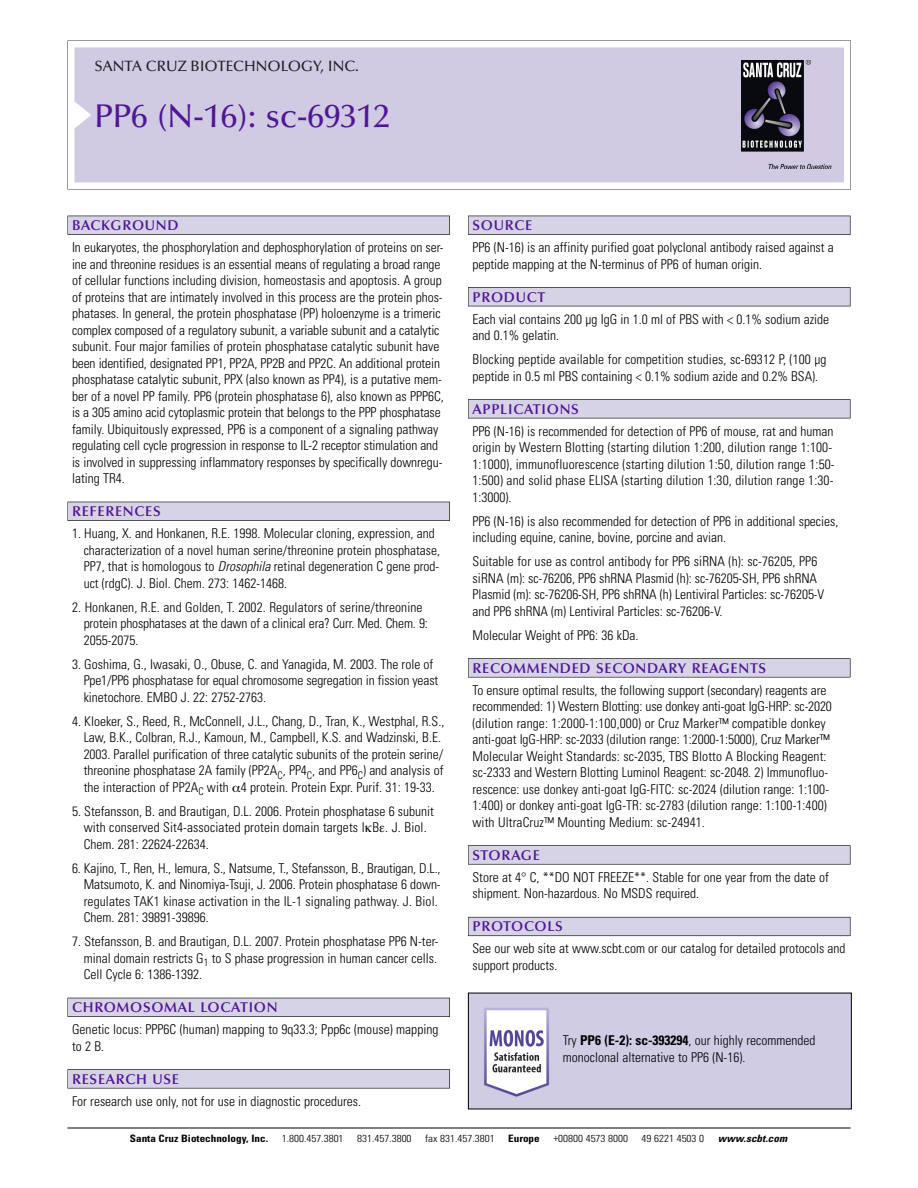
<style>
.page{position:relative;width:918px;height:1188px;background:#fff}
.page>*{position:absolute;margin:0;border:0;box-sizing:border-box;transform-origin:0 0}
.t1{font:500 33px "Optima";color:#511695}
.t2{font:500 15px "Optima";color:#231f20}
.t3{font:600 14.25px "Optima";letter-spacing:.05em;color:#511695}
.t4{font:300 condensed 13.5px/16.5px "Univers";color:#000}
.t5{font:300 condensed 10.2px "Univers";color:#000;scale:1.1 1}
.t6{font:700 condensed 10.2px "Univers";color:#000;scale:1.1 1}
.t7{font:italic 700 condensed 10.2px "Univers";letter-spacing:.005em;color:#000;scale:1.1 1}
.s1{font-style:italic}
.s2{font-weight:700}
</style>
<div class="page">
<svg style="left:68px;top:40px;width:783px;height:149px"></svg>
<div style="left:74px;top:47px;width:770px;height:135px;background:#d1cae3"></div>
<img style="left:741px;top:60px;width:90px;height:108px">
<div style="left:68px;top:216px;width:382px;height:19px;background:#525155"></div>
<div style="left:68px;top:216px;width:381px;height:18px;background:#d7d3e7"></div>
<div style="left:68px;top:502px;width:382px;height:19px;background:#515055"></div>
<div style="left:68px;top:502px;width:381px;height:18px;background:#d7d3e7"></div>
<div style="left:68px;top:998px;width:382px;height:19px;background:#525158"></div>
<div style="left:68px;top:998px;width:381px;height:18px;background:#d7d3e7"></div>
<div style="left:68px;top:1069px;width:382px;height:19px;background:#575759"></div>
<div style="left:68px;top:1070px;width:381px;height:18px;background:#d7d3e7"></div>
<div style="left:468px;top:216px;width:382px;height:19px;background:#525155"></div>
<div style="left:468px;top:216px;width:382px;height:18px;background:#d7d3e7"></div>
<div style="left:468px;top:287px;width:382px;height:19px;background:#525155"></div>
<div style="left:468px;top:288px;width:382px;height:18px;background:#d7d3e7"></div>
<div style="left:468px;top:399px;width:382px;height:19px;background:#545357"></div>
<div style="left:468px;top:400px;width:382px;height:18px;background:#d7d3e7"></div>
<div style="left:468px;top:658px;width:382px;height:19px;background:#575759"></div>
<div style="left:468px;top:659px;width:382px;height:18px;background:#d7d3e7"></div>
<svg style="left:468px;top:845px;width:382px;height:20px"></svg>
<div style="left:468px;top:846px;width:382px;height:18px;background:#d7d3e7"></div>
<div style="left:468px;top:917px;width:382px;height:19px;background:#66646e"></div>
<div style="left:468px;top:917px;width:382px;height:18px;background:#d7d3e7"></div>
<hr style="left:68px;top:1128px;width:782px;height:1px;background:#000">
<img style="left:470px;top:995px;width:380px;height:112px">
<p class="t2" style="left:94px;top:61px;width:266px">SANTA CRUZ BIOTECHNOLOGY, INC.</p>
<h1 class="t1" style="left:94px;top:103px;width:297px">PP6 (N-16): sc-69312</h1>
<p class="t3" style="left:72px;top:219px;width:108px">BACKGROUND</p>
<p class="t4" style="left:72px;top:240px;width:373px">In eukaryotes, the phosphorylation and dephosphorylation of proteins on ser&shy;ine and threonine residues is an essential means of regulating a broad range of cellular functions including division, homeostasis and apoptosis. A group of proteins that are intimately involved in this process are the protein phos&shy;phatases. In general, the protein phosphatase (PP) holoenzyme is a trimeric complex composed of a regulatory subunit, a variable subunit and a catalytic subunit. Four major families of protein phosphatase catalytic subunit have been identified, designated PP1, PP2A, PP2B and PP2C. An additional protein phosphatase catalytic subunit, PPX (also known as PP4), is a putative mem&shy;ber of a novel PP family. PP6 (protein phosphatase 6), also known as PPP6C, is a 305 amino acid cytoplasmic protein that belongs to the PPP phosphatase family. Ubiquitously expressed, PP6 is a component of a signaling pathway regulating cell cycle progression in response to IL-2 receptor stimulation and is involved in suppressing inflammatory responses by specifically downregu&shy;lating TR4.</p>
<p class="t3" style="left:72px;top:506px;width:90px">REFERENCES</p>
<p class="t4" style="left:84px;top:526px;width:358px;text-indent:-12px">1. Huang, X. and Honkanen, R.E. 1998. Molecular cloning, expression, and characterization of a novel human serine/threonine protein phosphatase, PP7, that is homologous to <span class="s1">Drosophila</span> retinal degeneration C gene prod&shy;uct (rdgC). J. Biol. Chem. 273: 1462-1468.</p>
<p class="t4" style="left:84px;top:600px;width:346px;text-indent:-12px">2. Honkanen, R.E. and Golden, T. 2002. Regulators of serine/threonine protein phosphatases at the dawn of a clinical era? Curr. Med. Chem. 9:<br>2055-2075.</p>
<p class="t4" style="left:84px;top:657px;width:356px;text-indent:-12px">3. Goshima, G., Iwasaki, O., Obuse, C. and Yanagida, M. 2003. The role of<br>Ppe1/PP6 phosphatase for equal chromosome segregation in fission yeast kinetochore. EMBO J. 22: 2752-2763.</p>
<p class="t4" style="left:84px;top:714px;width:362px;text-indent:-12px">4. Kloeker, S., Reed, R., McConnell, J.L., Chang, D., Tran, K., Westphal, R.S., Law, B.K., Colbran, R.J., Kamoun, M., Campbell, K.S. and Wadzinski, B.E.<br>2003. Parallel purification of three catalytic subunits of the protein serine/ threonine phosphatase 2A family (PP2A<sub>C</sub>, PP4<sub>C</sub>, and PP6<sub>C</sub>) and analysis of the interaction of PP2A<sub>C</sub> with 4 protein. Protein Expr. Purif. 31: 19-33.</p>
<p class="t4" style="left:84px;top:804px;width:352px;text-indent:-12px">5. Stefansson, B. and Brautigan, D.L. 2006. Protein phosphatase 6 subunit with conserved Sit4-associated protein domain targets I B . J. Biol.<br>Chem. 281: 22624-22634.</p>
<p class="t4" style="left:84px;top:861px;width:359px;text-indent:-12px">6. Kajino, T., Ren, H., Iemura, S., Natsume, T., Stefansson, B., Brautigan, D.L., Matsumoto, K. and Ninomiya-Tsuji, J. 2006. Protein phosphatase 6 down&shy;regulates TAK1 kinase activation in the IL-1 signaling pathway. J. Biol.<br>Chem. 281: 39891-39896.</p>
<p class="t4" style="left:84px;top:934px;width:356px;text-align:justify;text-indent:-12px">7. Stefansson, B. and Brautigan, D.L. 2007. Protein phosphatase PP6 N-ter&shy;minal domain restricts G<sub>1</sub> to S phase progression in human cancer cells.<br>Cell Cycle 6: 1386-1392.</p>
<p class="t3" style="left:72px;top:1002px;width:207px">CHROMOSOMAL LOCATION</p>
<p class="t4" style="left:72px;top:1022px;width:368px">Genetic locus: PPP6C (human) mapping to 9q33.3; Ppp6c (mouse) mapping to 2 B.</p>
<p class="t3" style="left:72px;top:1073px;width:109px">RESEARCH USE</p>
<p class="t4" style="left:72px;top:1094px;width:290px">For research use only, not for use in diagnostic procedures.</p>
<p class="t3" style="left:473px;top:219px;width:61px">SOURCE</p>
<p class="t4" style="left:473px;top:240px;width:363px">PP6 (N-16) is an affinity purified goat polyclonal antibody raised against a peptide mapping at the N-terminus of PP6 of human origin.</p>
<p class="t3" style="left:473px;top:291px;width:74px">PRODUCT</p>
<p class="t4" style="left:473px;top:312px;width:358px">Each vial contains 200 µg IgG in 1.0 ml of PBS with &lt; 0.1% sodium azide and 0.1% gelatin.</p>
<p class="t4" style="left:473px;top:352px;width:356px">Blocking peptide available for competition studies, sc-69312 P, (100 µg peptide in 0.5 ml PBS containing &lt; 0.1% sodium azide and 0.2% BSA).</p>
<p class="t3" style="left:473px;top:403px;width:108px">APPLICATIONS</p>
<p class="t4" style="left:473px;top:424px;width:364px">PP6 (N-16) is recommended for detection of PP6 of mouse, rat and human origin by Western Blotting (starting dilution 1:200, dilution range 1:100- 1:1000), immunofluorescence (starting dilution 1:50, dilution range 1:50- 1:500) and solid phase ELISA (starting dilution 1:30, dilution range 1:30- 1:3000).</p>
<p class="t4" style="left:473px;top:514px;width:367px">PP6 (N-16) is also recommended for detection of PP6 in additional species, including equine, canine, bovine, porcine and avian.</p>
<p class="t4" style="left:473px;top:554px;width:353px">Suitable for use as control antibody for PP6 siRNA (h): sc-76205, PP6 siRNA (m): sc-76206, PP6 shRNA Plasmid (h): sc-76205-SH, PP6 shRNA Plasmid (m): sc-76206-SH, PP6 shRNA (h) Lentiviral Particles: sc-76205-V and PP6 shRNA (m) Lentiviral Particles: sc-76206-V.</p>
<p class="t4" style="left:473px;top:628px;width:168px">Molecular Weight of PP6: 36 kDa.</p>
<p class="t3" style="left:473px;top:662px;width:295px">RECOMMENDED SECONDARY REAGENTS</p>
<p class="t4" style="left:473px;top:683px;width:361px">To ensure optimal results, the following support (secondary) reagents are recommended: 1) Western Blotting: use donkey anti-goat IgG-HRP: sc-2020 (dilution range: 1:2000-1:100,000) or Cruz Marker™ compatible donkey anti-goat IgG-HRP: sc-2033 (dilution range: 1:2000-1:5000), Cruz Marker™ Molecular Weight Standards: sc-2035, TBS Blotto A Blocking Reagent: sc-2333 and Western Blotting Luminol Reagent: sc-2048. 2) Immunofluo&shy;rescence: use donkey anti-goat IgG-FITC: sc-2024 (dilution range: 1:100- 1:400) or donkey anti-goat IgG-TR: sc-2783 (dilution range: 1:100-1:400) with UltraCruz™ Mounting Medium: sc-24941.</p>
<p class="t3" style="left:473px;top:849px;width:69px">STORAGE</p>
<p class="t4" style="left:473px;top:870px;width:358px">Store at 4° C, **DO NOT FREEZE**. Stable for one year from the date of shipment. Non-hazardous. No MSDS required.</p>
<p class="t3" style="left:473px;top:921px;width:92px">PROTOCOLS</p>
<p class="t4" style="left:473px;top:941px;width:375px">See our web site at www.scbt.com or our catalog for detailed protocols and support products.</p>
<p class="t4" style="left:563px;top:1034px;width:254px">Try <span class="s2">PP6 (E-2): sc-393294</span>, our highly recommended monoclonal alternative to PP6 (N-16).</p>
<p class="t6" style="left:130px;top:1135px;width:127px">Santa Cruz Biotechnology, Inc.</p>
<p class="t5" style="left:282px;top:1135px;width:58px">1.800.457.3801</p>
<p class="t5" style="left:357px;top:1135px;width:51px">831.457.3800</p>
<p class="t5" style="left:425px;top:1135px;width:65px">fax 831.457.3801</p>
<p class="t6" style="left:508px;top:1135px;width:30px">Europe</p>
<p class="t5" style="left:553px;top:1135px;width:69px">+00800 4573 8000</p>
<p class="t5" style="left:642px;top:1135px;width:58px">49 6221 4503 0</p>
<p class="t7" style="left:718px;top:1135px;width:64px">www.scbt.com</p>
</div>
